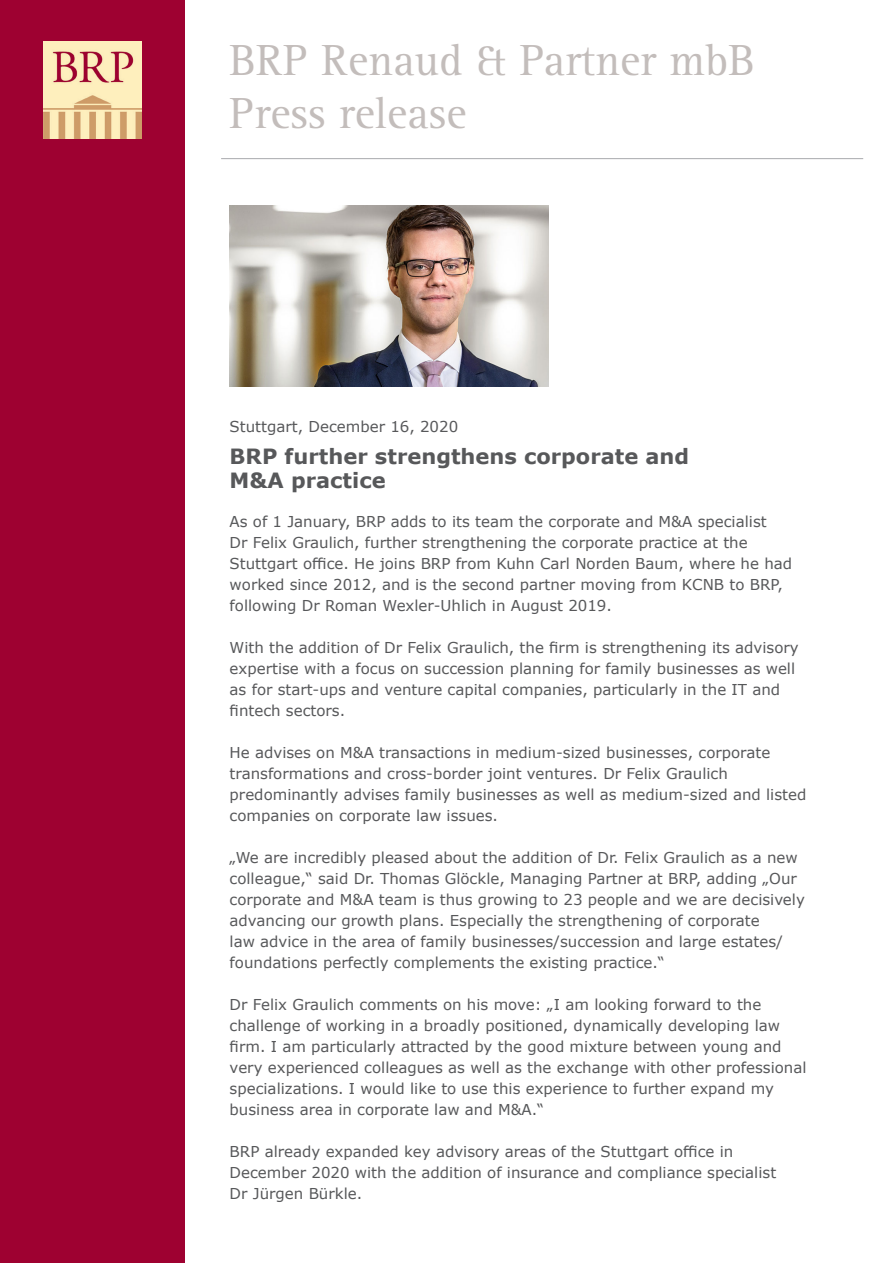
<style>
.page{position:relative;width:893px;height:1263px;background:#fff}
.page>*{position:absolute;margin:0;border:0;box-sizing:border-box;transform-origin:0 0}
.t1{font:45px "Rotis Serif";color:#c3bdbb}
.t2{font:700 21px/24px "Verdana";color:#57585a}
.t3{font:15px/21px "Verdana";color:#57585a}
</style>
<div class="page">
<div style="left:0;top:0;width:185px;height:1262px;background:#9e0131"></div>
<img style="left:43px;top:41px;width:98px;height:98px">
<img style="left:230px;top:206px;width:319px;height:181px">
<hr style="left:221px;top:158px;width:642px;height:1px;background:#a8a9ad">
<p class="t1" style="left:230px;top:34px;width:527px">BRP Renaud &amp; Partner mbB</p>
<p class="t1" style="left:230px;top:87px;width:238px">Press release</p>
<p class="t3" style="left:230px;top:416px;width:230px">Stuttgart, December 16, 2020</p>
<p class="t2" style="left:230px;top:443px;width:461px">BRP further strengthens corporate and<br>M&amp;A practice</p>
<p class="t3" style="left:230px;top:510px;width:539px">As of 1 January, BRP adds to its team the corporate and M&amp;A specialist</p>
<p class="t3" style="left:230px;top:531px;width:564px">Dr Felix Graulich, further strengthening the corporate practice at the Stuttgart office. He joins BRP from Kuhn Carl Norden Baum, where he had worked since 2012, and is the second partner moving from KCNB to BRP, following Dr Roman Wexler-Uhlich in August 2019.</p>
<p class="t3" style="left:230px;top:636px;width:571px">With the addition of Dr Felix Graulich, the firm is strengthening its advisory expertise with a focus on succession planning for family businesses as well as for start-ups and venture capital companies, particularly in the IT and fintech sectors.</p>
<p class="t3" style="left:230px;top:741px;width:578px">He advises on M&amp;A transactions in medium-sized businesses, corporate transformations and cross-border joint ventures. Dr Felix Graulich predominantly advises family businesses as well as medium-sized and listed companies on corporate law issues.</p>
<p class="t3" style="left:230px;top:846px;width:577px">„We are incredibly pleased about the addition of Dr. Felix Graulich as a new colleague,“ said Dr. Thomas Glöckle, Managing Partner at BRP, adding „Our corporate and M&amp;A team is thus growing to 23 people and we are decisively advancing our growth plans. Especially the strengthening of corporate<br>law advice in the area of family businesses/succession and large estates/ foundations perfectly complements the existing practice.“</p>
<p class="t3" style="left:230px;top:993px;width:578px">Dr Felix Graulich comments on his move: „I am looking forward to the challenge of working in a broadly positioned, dynamically developing law firm. I am particularly attracted by the good mixture between young and very experienced colleagues as well as the exchange with other professional specializations. I would like to use this experience to further expand my business area in corporate law and M&amp;A.“</p>
<p class="t3" style="left:230px;top:1140px;width:548px">BRP already expanded key advisory areas of the Stuttgart office in<br>December 2020 with the addition of insurance and compliance specialist</p>
<p class="t3" style="left:230px;top:1182px;width:134px">Dr Jürgen Bürkle.</p>
</div>
